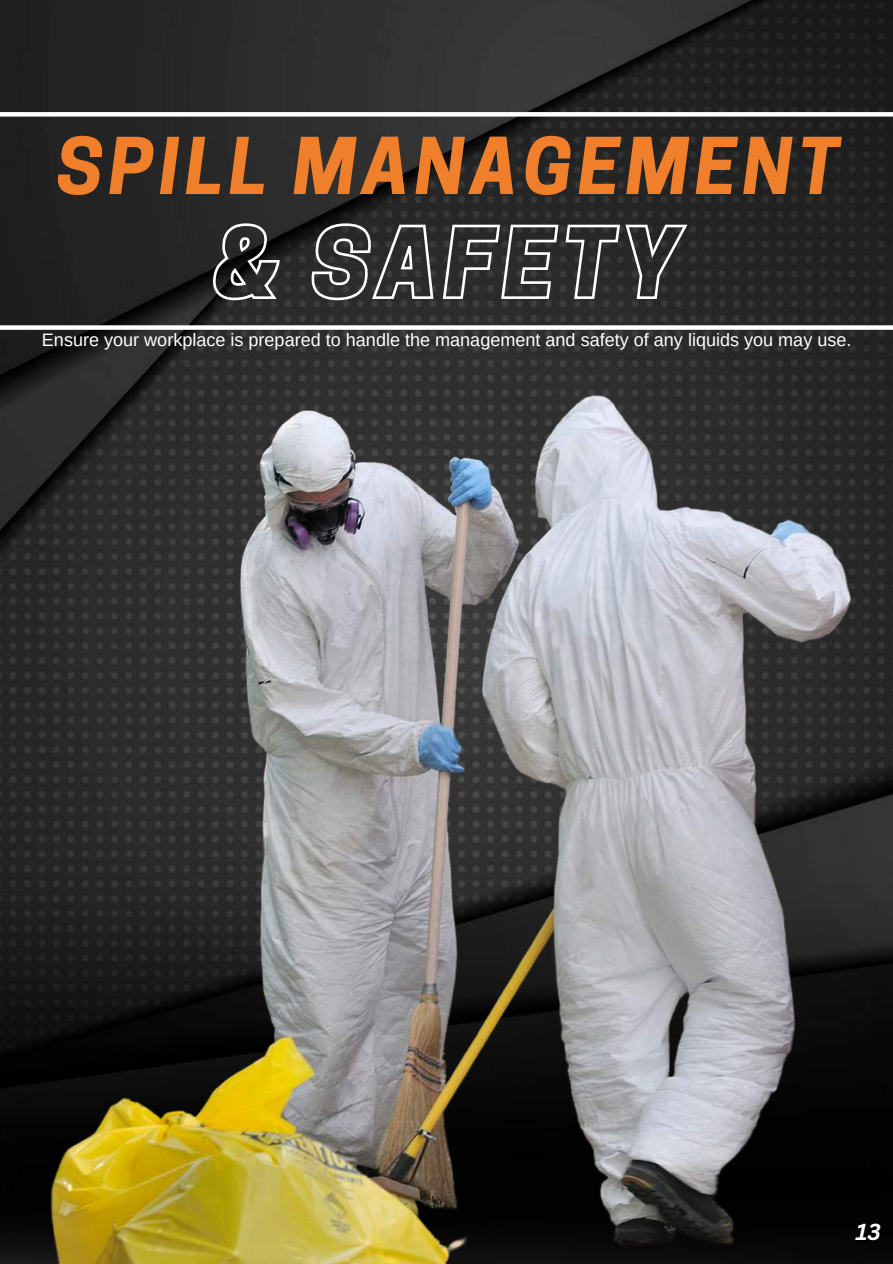
<style>
.page{position:relative;width:893px;height:1264px;background:#fff}
.page>*{position:absolute;margin:0;border:0;box-sizing:border-box;transform-origin:0 0}
.t1{font:italic 700 73.35px "Cooper Hewitt";letter-spacing:.075em;color:#f07f2b}
.t2{font:italic 700 22.5px "Canva Sans";color:#fff}
.t3{font:18px "Arimo";color:#fff}
</style>
<div class="page">
<img style="left:0;top:0;width:892px;height:1263px">
<svg style="left:211px;top:222px;width:478px;height:80px;background:#494949"></svg>
<div style="left:0;top:112px;width:892px;height:5px;background:#fff"></div>
<div style="left:0;top:325px;width:892px;height:5px;background:#fff"></div>
<img style="left:0;top:376px;width:872px;height:887px">
<h1 class="t1" style="left:57px;top:139px;width:783px">SPILL MANAGEMENT</h1>
<p class="t3" style="left:42px;top:330px;width:811px">Ensure your workplace is prepared to handle the management and safety of any liquids you may use.</p>
<p class="t2" style="left:855px;top:1215px;width:27px">13</p>
</div>
